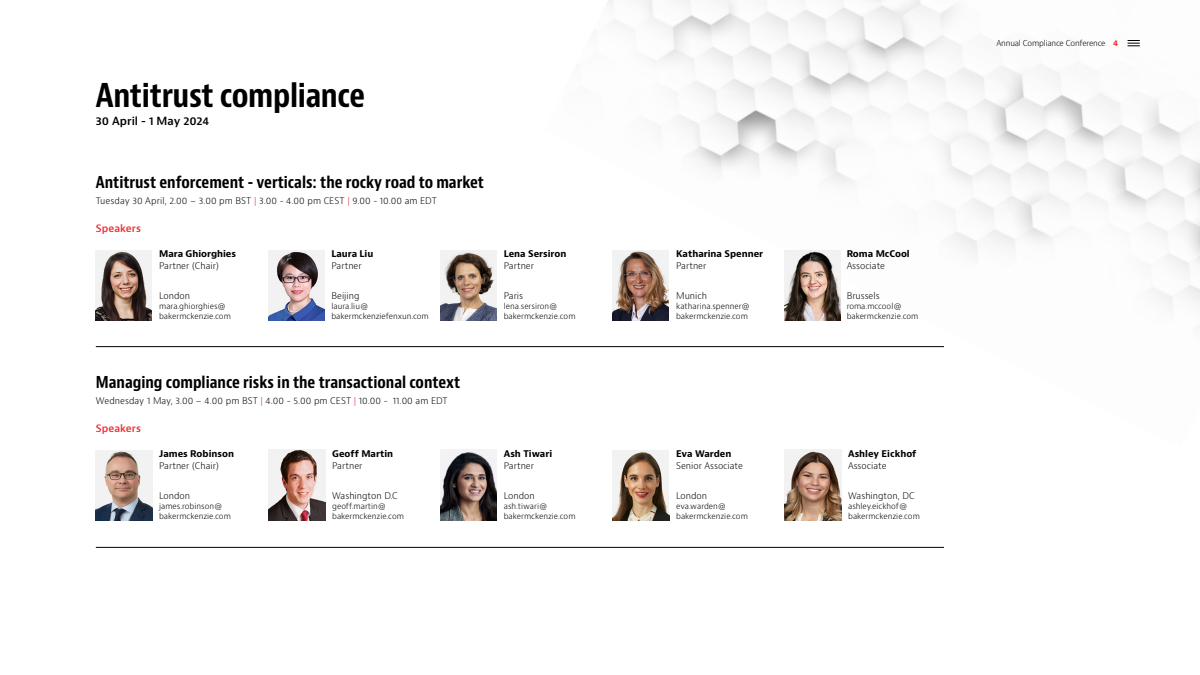
<style>
.page{position:relative;width:1200px;height:675px;background:#fff}
.page>*{position:absolute;margin:0;border:0;box-sizing:border-box;transform-origin:0 0}
.t1{font:700 condensed 32px "Baker Mc Kenzie Bernini";letter-spacing:-.01em;color:#000}
.t2{font:700 condensed 16px "Baker Mc Kenzie Bernini";color:#000}
.t3{font:600 11px "Baker Mc Kenzie Bernini";letter-spacing:-.005em;color:#000}
.t4{font:600 10px "Baker Mc Kenzie Bernini";letter-spacing:.005em;color:#ee3135}
.t5{font:300 9px "Baker Mc Kenzie Bernini";color:#000}
.t6{font:700 9px "Baker Mc Kenzie Bernini";color:#000}
.t7{font:300 8px/10px "Baker Mc Kenzie Bernini";color:#000}
.t8{font:300 8px "Baker Mc Kenzie Bernini";letter-spacing:-.02em;color:#000}
.s1{color:#ee3135}
.s2{font-weight:700;color:#ee3135}
</style>
<div class="page">
<img style="left:544px;top:0;width:656px;height:348px">
<hr style="left:96px;top:346px;width:848px;height:1px;background:#000">
<svg style="left:1128px;top:40px;width:11px;height:6px"></svg>
<hr style="left:96px;top:547px;width:848px;height:1px;background:#000">
<img style="left:96px;top:251px;width:56px;height:69px">
<img style="left:269px;top:250px;width:56px;height:70px">
<img style="left:441px;top:250px;width:56px;height:70px">
<img style="left:613px;top:250px;width:56px;height:70px">
<img style="left:785px;top:250px;width:56px;height:70px">
<img style="left:96px;top:450px;width:56px;height:70px">
<img style="left:269px;top:450px;width:56px;height:70px">
<img style="left:440px;top:450px;width:57px;height:70px">
<img style="left:613px;top:451px;width:56px;height:69px">
<img style="left:785px;top:450px;width:56px;height:70px">
<h1 class="t1" style="left:96px;top:75px;width:271px">Antitrust compliance</h1>
<h3 class="t3" style="left:96px;top:114px;width:115px">30 April - 1 May 2024</h3>
<h2 class="t2" style="left:96px;top:172px;width:390px">Antitrust enforcement - verticals: the rocky road to market</h2>
<p class="t5" style="left:96px;top:195px;width:343px">Tuesday 30 April, 2.00 – 3.00 pm BST <span class="s1">|</span> 3.00 - 4.00 pm CEST <span class="s1">|</span> 9.00 - 10.00 am EDT</p>
<p class="t4" style="left:96px;top:222px;width:47px">Speakers</p>
<p class="t6" style="left:159px;top:248px;width:78px">Mara Ghiorghies</p>
<p class="t5" style="left:159px;top:260px;width:61px">Partner (Chair)</p>
<p class="t5" style="left:159px;top:290px;width:32px">London</p>
<p class="t7" style="left:159px;top:302px;width:73px">mara.ghiorghies@ bakermckenzie.com</p>
<p class="t6" style="left:332px;top:248px;width:43px">Laura Liu</p>
<p class="t5" style="left:332px;top:260px;width:32px">Partner</p>
<p class="t5" style="left:332px;top:290px;width:30px">Beijing</p>
<p class="t7" style="left:332px;top:302px;width:99px">laura.liu@ bakermckenziefenxun.com</p>
<p class="t6" style="left:504px;top:248px;width:64px">Lena Sersiron</p>
<p class="t5" style="left:504px;top:260px;width:32px">Partner</p>
<p class="t5" style="left:504px;top:290px;width:21px">Paris</p>
<p class="t7" style="left:504px;top:302px;width:73px">lena.sersiron@ bakermckenzie.com</p>
<h2 class="t2" style="left:96px;top:372px;width:366px">Managing compliance risks in the transactional context</h2>
<p class="t5" style="left:96px;top:394px;width:353px">Wednesday 1 May, 3.00 – 4.00 pm BST <span class="s1">|</span> 4.00 - 5.00 pm CEST <span class="s1">|</span> 10.00 - 11.00 am EDT</p>
<p class="t4" style="left:96px;top:422px;width:47px">Speakers</p>
<p class="t6" style="left:159px;top:448px;width:76px">James Robinson</p>
<p class="t5" style="left:159px;top:460px;width:61px">Partner (Chair)</p>
<p class="t5" style="left:159px;top:490px;width:32px">London</p>
<p class="t7" style="left:159px;top:501px;width:73px">james.robinson@ bakermckenzie.com</p>
<p class="t6" style="left:332px;top:448px;width:63px">Geoff Martin</p>
<p class="t5" style="left:332px;top:460px;width:32px">Partner</p>
<p class="t5" style="left:332px;top:490px;width:67px">Washington D.C</p>
<p class="t7" style="left:332px;top:501px;width:73px">geoff.martin@ bakermckenzie.com</p>
<p class="t6" style="left:504px;top:448px;width:50px">Ash Tiwari</p>
<p class="t5" style="left:504px;top:460px;width:32px">Partner</p>
<p class="t5" style="left:504px;top:490px;width:32px">London</p>
<p class="t7" style="left:504px;top:501px;width:73px">ash.tiwari@ bakermckenzie.com</p>
<p class="t6" style="left:676px;top:248px;width:89px">Katharina Spenner</p>
<p class="t5" style="left:676px;top:260px;width:32px">Partner</p>
<p class="t5" style="left:676px;top:290px;width:32px">Munich</p>
<p class="t7" style="left:676px;top:302px;width:75px">katharina.spenner@ bakermckenzie.com</p>
<p class="t6" style="left:676px;top:448px;width:57px">Eva Warden</p>
<p class="t5" style="left:676px;top:460px;width:68px">Senior Associate</p>
<p class="t5" style="left:676px;top:490px;width:32px">London</p>
<p class="t7" style="left:676px;top:501px;width:73px">eva.warden@ bakermckenzie.com</p>
<p class="t8" style="left:996px;top:38px;width:123px">Annual Compliance Conference <span class="s2">4</span></p>
<p class="t6" style="left:847px;top:248px;width:65px">Roma McCool</p>
<p class="t5" style="left:847px;top:260px;width:40px">Associate</p>
<p class="t5" style="left:847px;top:290px;width:35px">Brussels</p>
<p class="t7" style="left:847px;top:302px;width:73px">roma.mccool@ bakermckenzie.com</p>
<p class="t6" style="left:848px;top:448px;width:70px">Ashley Eickhof</p>
<p class="t5" style="left:848px;top:460px;width:40px">Associate</p>
<p class="t5" style="left:848px;top:490px;width:68px">Washington, DC</p>
<p class="t7" style="left:848px;top:501px;width:73px">ashley.eickhof@ bakermckenzie.com</p>
</div>
